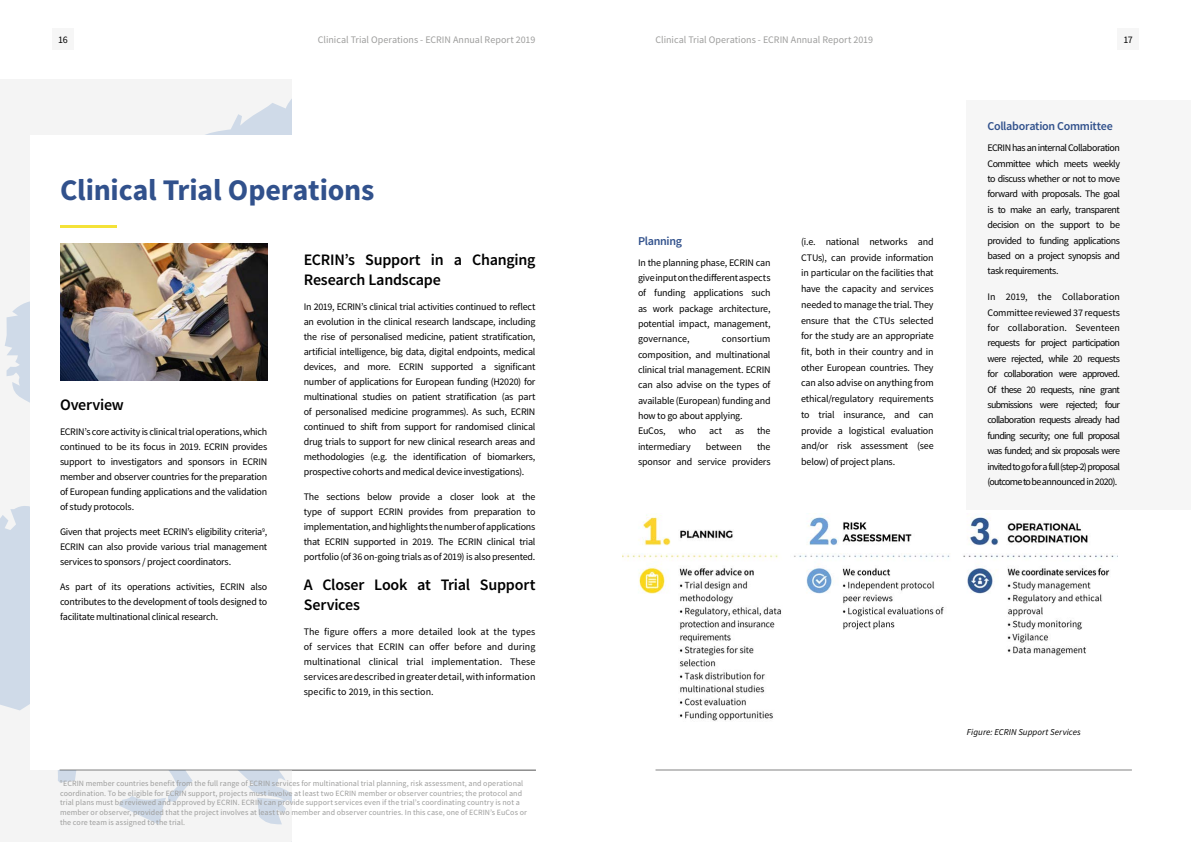
<style>
.page{position:relative;width:1191px;height:842px;background:#fff}
.page>*{position:absolute;margin:0;border:0;box-sizing:border-box;transform-origin:0 0}
.t1{font:700 30px "Source Sans Pro";letter-spacing:-.01em;color:#31518c}
.t2{font:600 16px/20px "Source Sans Pro";letter-spacing:-.015em;color:#000}
.t3{font:600 12px "Source Sans Pro";letter-spacing:-.025em;color:#31518c}
.t4{font:10px/15px "Source Sans Pro";letter-spacing:-.02em;color:#000;text-align:justify}
.t5{font:10px "Source Sans Pro";color:#9d9d9c}
.t6{font:italic 9px "Source Sans Pro";letter-spacing:.005em;color:#000}
.t7{font:8px/9.6px "Source Sans Pro";letter-spacing:.01em;color:#9d9d9c}
</style>
<div class="page">
<div style="left:52px;top:28px;width:22px;height:22px;background:#f6f6f6"></div>
<div style="left:1117px;top:28px;width:22px;height:22px;background:#f6f6f6"></div>
<hr style="left:655px;top:770px;width:476px;height:1px;background:#000">
<div style="left:0;top:80px;width:292px;height:762px;background:#f4f4f4"></div>
<svg style="left:0;top:99px;width:292px;height:726px"></svg>
<div style="left:30px;top:135px;width:505px;height:635px;background:#fff"></div>
<div style="left:60px;top:243px;width:207px;height:142px;background:linear-gradient(to right,#fff,#fff)"></div>
<img style="left:60px;top:243px;width:207px;height:137px">
<hr style="left:60px;top:225px;width:57px;height:3px;background:#f4e238">
<hr style="left:60px;top:770px;width:476px;height:1px;background:#000">
<img style="left:622px;top:513px;width:495px;height:208px">
<div style="left:967px;top:100px;width:224px;height:410px;background:#f6f6f6"></div>
<p class="t4" style="left:58px;top:32px;width:11px">16</p>
<p class="t5" style="left:318px;top:33px;width:219px">Clinical Trial Operations - ECRIN Annual Report 2019</p>
<p class="t5" style="left:655px;top:33px;width:219px">Clinical Trial Operations - ECRIN Annual Report 2019</p>
<p class="t4" style="left:1123px;top:32px;width:11px">17</p>
<h1 class="t1" style="left:60px;top:171px;width:316px">Clinical Trial Operations</h1>
<h2 class="t2" style="left:60px;top:395px;width:65px">Overview</h2>
<p class="t4" style="left:60px;top:424px;width:209px">ECRIN’s core activity is clinical trial operations, which continued to be its focus in 2019. ECRIN provides support to investigators and sponsors in ECRIN member and observer countries for the preparation of European funding applications and the validation of study protocols.</p>
<p class="t4" style="left:60px;top:524px;width:209px">Given that projects meet ECRIN’s eligibility criteria<sup>9</sup>, ECRIN can also provide various trial management services to sponsors / project coordinators.</p>
<p class="t4" style="left:60px;top:579px;width:209px">As part of its operations activities, ECRIN also contributes to the development of tools designed to facilitate multinational clinical research.</p>
<h2 class="t2" style="left:304px;top:250px;width:233px">ECRIN’s Support in a Changing<br>Research Landscape</h2>
<p class="t4" style="left:304px;top:299px;width:233px">In 2019, ECRIN’s clinical trial activities continued to reflect an evolution in the clinical research landscape, including the rise of personalised medicine, patient stratification, artificial intelligence, big data, digital endpoints, medical devices, and more. ECRIN supported a significant number of applications for European funding (H2020) for multinational studies on patient stratification (as part of personalised medicine programmes). As such, ECRIN continued to shift from support for randomised clinical drug trials to support for new clinical research areas and methodologies (e.g. the identification of biomarkers, prospective cohorts and medical device investigations).</p>
<p class="t4" style="left:304px;top:489px;width:233px">The sections below provide a closer look at the type of support ECRIN provides from preparation to implementation, and highlights the number of applications that ECRIN supported in 2019. The ECRIN clinical trial portfolio (of 36 on-going trials as of 2019) is also presented.</p>
<h2 class="t2" style="left:304px;top:575px;width:233px">A Closer Look at Trial Support<br>Services</h2>
<p class="t4" style="left:304px;top:624px;width:233px">The figure offers a more detailed look at the types of services that ECRIN can offer before and during multinational clinical trial implementation. These services are described in greater detail, with information specific to 2019, in this section.</p>
<p class="t7" style="left:60px;top:779px;width:468px"><sup>9</sup> ECRIN member countries benefit from the full range of ECRIN services for multinational trial planning, risk assessment, and operational coordination. To be eligible for ECRIN support, projects must involve at least two ECRIN member or observer countries; the protocol and trial plans must be reviewed and approved by ECRIN. ECRIN can provide support services even if the trial’s coordinating country is not a member or observer, provided that the project involves at least two member and observer countries. In this case, one of ECRIN’s EuCos or the core team is assigned to the trial.</p>
<p class="t3" style="left:638px;top:233px;width:45px">Planning</p>
<p class="t4" style="left:638px;top:255px;width:134px;line-height:15.3px">In the planning phase, ECRIN can give input on the different aspects of funding applications such as work package architecture, potential impact, management, governance,</p>
<p class="t4" style="left:638px;top:332px;width:134px;line-height:15.3px;text-align:left;text-indent:84px">consortium composition, and multinational clinical trial management. ECRIN can also advise on the types of available (European) funding and how to go about applying.<br>EuCos,</p>
<p class="t4" style="left:678px;top:424px;width:19px">who</p>
<p class="t4" style="left:709px;top:424px;width:14px">act</p>
<p class="t4" style="left:735px;top:424px;width:11px">as</p>
<p class="t4" style="left:757px;top:424px;width:15px">the</p>
<p class="t4" style="left:638px;top:439px;width:54px">intermediary</p>
<p class="t4" style="left:706px;top:439px;width:37px">between</p>
<p class="t4" style="left:638px;top:439px;width:134px;line-height:15.3px;text-align:right">the<br>sponsor and service providers</p>
<p class="t4" style="left:801px;top:234px;width:134px;line-height:15.7px">(i.e. national networks and CTUs), can provide information in particular on the facilities that have the capacity and services needed to manage the trial. They ensure that the CTUs selected for the study are an appropriate fit, both in their country and in other European countries. They can also advise on anything from ethical/regulatory requirements to trial insurance, and can provide a logistical evaluation and/or risk assessment (see below) of project plans.</p>
<p class="t3" style="left:987px;top:119px;width:127px">Collaboration Committee</p>
<p class="t4" style="left:987px;top:140px;width:134px;line-height:15.4px">ECRIN has an internal Collaboration Committee which meets weekly to discuss whether or not to move forward with proposals. The goal is to make an early, transparent decision on the support to be provided to funding applications based on a project synopsis and task requirements.</p>
<p class="t4" style="left:987px;top:289px;width:134px;line-height:15.4px">In 2019, the Collaboration Committee reviewed 37 requests for collaboration. Seventeen requests for project participation were rejected, while 20 requests for collaboration were approved.<br>Of these 20 requests, nine grant submissions were rejected; four collaboration requests already had funding security; one full proposal was funded; and six proposals were invited to go for a full (step-2) proposal (outcome to be announced in 2020).</p>
<p class="t6" style="left:967px;top:726px;width:115px">Figure: ECRIN Support Services</p>
</div>
